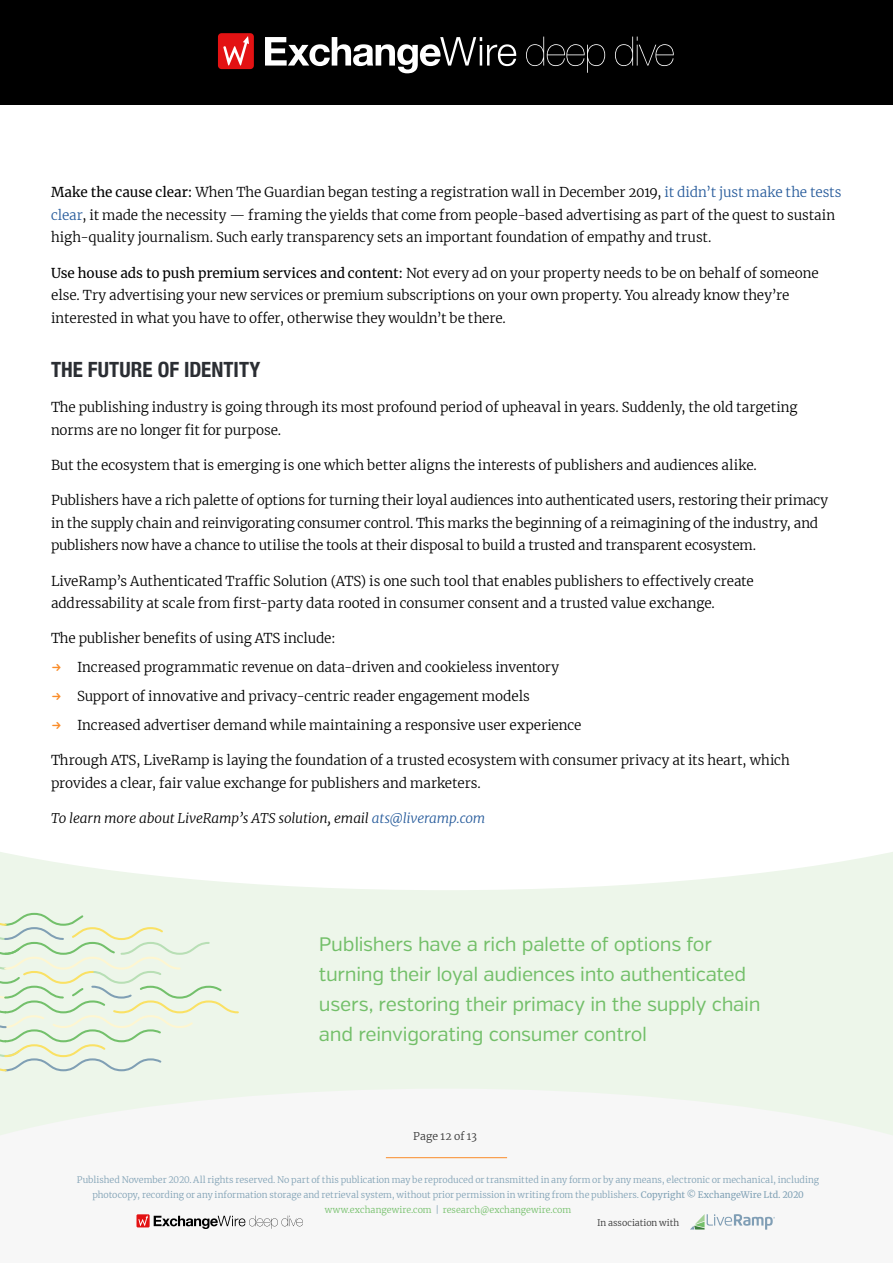
<style>
.page{position:relative;width:893px;height:1263px;background:#fff}
.page>*{position:absolute;margin:0;border:0;box-sizing:border-box;transform-origin:0 0}
.t1{font:700 condensed 21px "Helvetica Neue";color:#2b2e33}
.t2{font:19.5px/30px "Verb";letter-spacing:-.015em;color:#73bf69}
.t3{font:300 13.5px/22.5px "Merriweather";letter-spacing:-.005em;color:#000}
.t4{font:italic 300 13.5px "Merriweather";letter-spacing:-.01em;color:#000}
.t5{font:300 10.5px "Merriweather";letter-spacing:.01em;color:#333}
.t6{font:300 8.85px/14.9px "Merriweather";color:#80a1b5;text-align:center}
.t7{font:300 8.85px "Merriweather";letter-spacing:.005em;color:#333}
.s1{font-weight:400}
.s2{color:#275b9b}
.s3{color:#73bf69}
</style>
<div class="page">
<svg style="left:0;top:852px;width:893px;height:237px;fill:#edf6ea"></svg>
<svg style="left:0;top:913px;width:239px;height:158px"></svg>
<svg style="left:0;top:1089px;width:893px;height:70px"></svg>
<div style="left:0;top:0;width:893px;height:105px;background:#000"></div>
<div style="left:0;top:1174px;width:893px;height:89px;background:#f7f7f7"></div>
<svg style="left:136px;top:1214px;width:167px;height:15px"></svg>
<svg style="left:690px;top:1214px;width:85px;height:15px"></svg>
<hr style="left:386px;top:1157px;width:121px;height:1px;background:#fa8c29">
<svg style="left:526px;top:37px;width:79px;height:36px"></svg>
<svg style="left:615px;top:37px;width:59px;height:29px"></svg>
<svg style="left:265px;top:37px;width:251px;height:36px"></svg>
<svg style="left:218px;top:33px;width:36px;height:36px"></svg>
<p class="t3" style="left:51px;top:181px;width:792px"><span class="s1">Make the cause clear:</span> When The Guardian began testing a registration wall in December 2019, <span class="s2">it didn’t just make the tests clear</span>, it made the necessity — framing the yields that come from people-based advertising as part of the quest to sustain high-quality journalism. Such early transparency sets an important foundation of empathy and trust.</p>
<p class="t3" style="left:51px;top:261px;width:769px"><span class="s1">Use house ads to push premium services and content:</span> Not every ad on your property needs to be on behalf of someone else. Try advertising your new services or premium subscriptions on your own property. You already know they’re interested in what you have to offer, otherwise they wouldn’t be there.</p>
<h1 class="t1" style="left:51px;top:352px;width:211px">THE FUTURE OF IDENTITY</h1>
<p class="t3" style="left:51px;top:396px;width:748px">The publishing industry is going through its most profound period of upheaval in years. Suddenly, the old targeting norms are no longer fit for purpose.</p>
<p class="t3" style="left:51px;top:453px;width:707px">But the ecosystem that is emerging is one which better aligns the interests of publishers and audiences alike.</p>
<p class="t3" style="left:51px;top:489px;width:779px">Publishers have a rich palette of options for turning their loyal audiences into authenticated users, restoring their primacy in the supply chain and reinvigorating consumer control. This marks the beginning of a reimagining of the industry, and publishers now have a chance to utilise the tools at their disposal to build a trusted and transparent ecosystem.</p>
<p class="t3" style="left:51px;top:569px;width:704px">LiveRamp’s Authenticated Traffic Solution (ATS) is one such tool that enables publishers to effectively create addressability at scale from first-party data rooted in consumer consent and a trusted value exchange.</p>
<p class="t3" style="left:77px;top:624px;width:506px;line-height:29px;text-indent:-26px">The publisher benefits of using ATS include:<br>Increased programmatic revenue on data-driven and cookieless inventory Support of innovative and privacy-centric reader engagement models Increased advertiser demand while maintaining a responsive user experience</p>
<p class="t3" style="left:51px;top:749px;width:740px">Through ATS, LiveRamp is laying the foundation of a trusted ecosystem with consumer privacy at its heart, which provides a clear, fair value exchange for publishers and marketers.</p>
<p class="t4" style="left:51px;top:809px;width:436px">To learn more about LiveRamp’s ATS solution, email <span class="s2">ats@liveramp.com</span></p>
<h2 class="t2" style="left:319px;top:929px;width:443px">Publishers have a rich palette of options for turning their loyal audiences into authenticated users, restoring their primacy in the supply chain and reinvigorating consumer control</h2>
<p class="t5" style="left:413px;top:1129px;width:65px">Page 12 of 13</p>
<p class="t6" style="left:77px;top:1172px;width:744px">Published November 2020. All rights reserved. No part of this publication may be reproduced or transmitted in any form or by any means, electronic or mechanical, including photocopy, recording or any information storage and retrieval system, without prior permission in writing from the publishers. <span class="s1">Copyright © ExchangeWire Ltd. 2020 </span><span class="s3">www.exchangewire.com</span> | <span class="s3">research@exchangewire.com</span></p>
<p class="t7" style="left:597px;top:1217px;width:84px">In association with</p>
</div>
